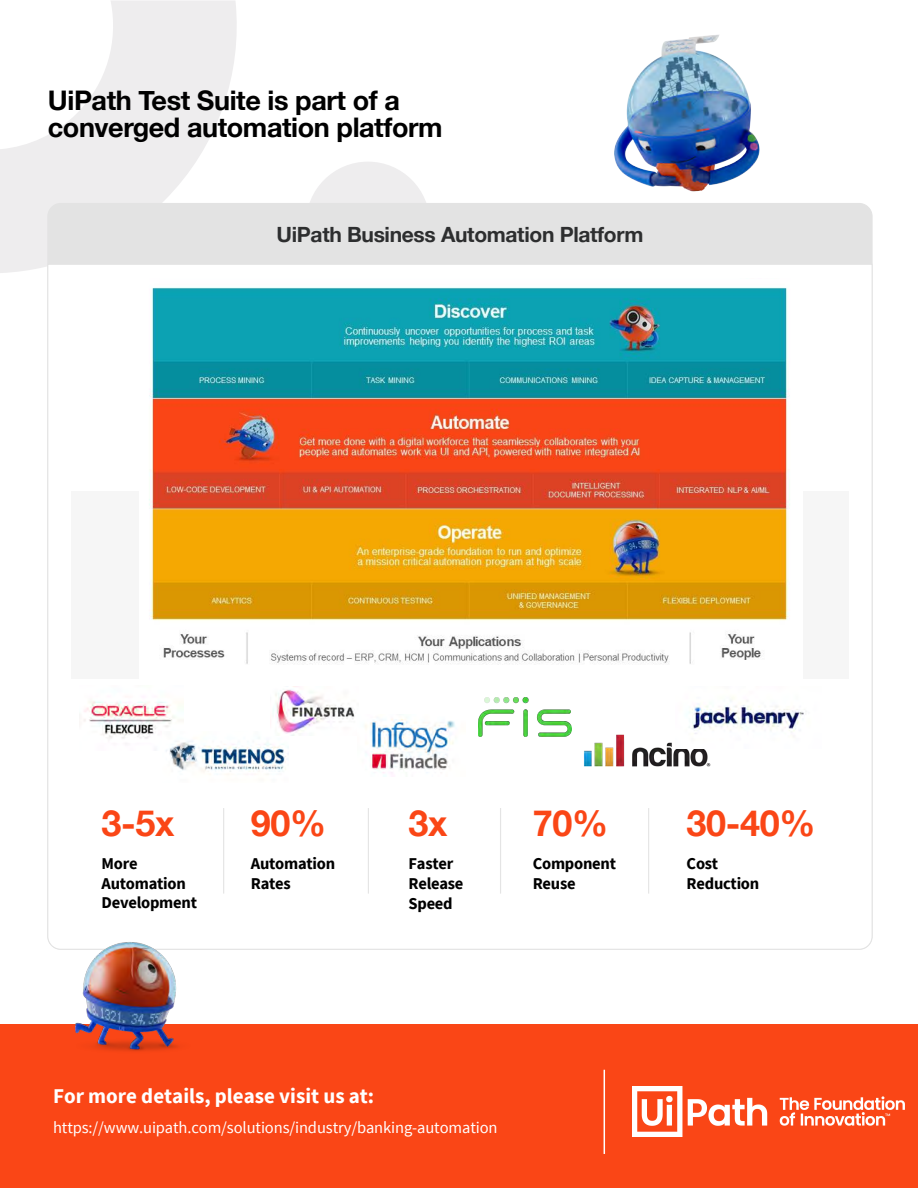
<style>
.page{position:relative;width:918px;height:1188px;background:#fff}
.page>*{position:absolute;margin:0;border:0;box-sizing:border-box;transform-origin:0 0}
.t1{font:700 36px "Helvetica Neue";letter-spacing:-.01em;color:#fa4616}
.t2{font:700 27px/27px "Helvetica Neue";letter-spacing:-.015em;color:#000}
.t3{font:700 21px "Helvetica Neue";letter-spacing:-.015em;color:#2d2e2f}
.t4{font:700 21px "Source Sans Pro";color:#fff}
.t5{font:700 16.5px/19.5px "Source Sans Pro";letter-spacing:-.015em;color:#000}
.t6{font:16.5px "Source Sans Pro";letter-spacing:-.005em;color:#fff}
.t7{font:700 16.5px "Source Sans Pro";letter-spacing:-.015em;color:#000}
</style>
<div class="page">
<div style="left:306px;top:162px;width:124px;height:124px;background:#eeedee;border-radius:50%"></div>
<svg style="left:0;top:0;width:237px;height:273px;fill:#eeedee"></svg>
<div style="left:48px;top:203px;width:824px;height:746px;background:#e3e3e3;border-radius:13px"></div>
<div style="left:47px;top:264px;width:826px;height:686px;background:#fff"></div>
<div style="left:71px;top:492px;width:778px;height:187px;background:#f6f6f6"></div>
<div style="left:0;top:1024px;width:918px;height:164px;background:#fa4616"></div>
<img style="left:47px;top:923px;width:199px;height:129px">
<hr style="left:223px;top:808px;width:1px;height:86px;background:#e4e4e4">
<hr style="left:368px;top:808px;width:1px;height:86px;background:#e4e4e4">
<hr style="left:500px;top:808px;width:1px;height:86px;background:#e4e4e4">
<hr style="left:648px;top:808px;width:1px;height:86px;background:#e4e4e4">
<hr style="left:604px;top:1070px;width:1px;height:84px;background:#fff">
<img style="left:614px;top:35px;width:259px;height:193px">
<img style="left:632px;top:1087px;width:273px;height:50px">
<img style="left:80px;top:685px;width:103px;height:65px">
<img style="left:163px;top:732px;width:126px;height:50px">
<img style="left:270px;top:687px;width:89px;height:48px">
<img style="left:357px;top:714px;width:109px;height:62px">
<img style="left:478px;top:698px;width:94px;height:39px">
<img style="left:580px;top:726px;width:131px;height:50px">
<img style="left:676px;top:687px;width:145px;height:62px">
<img style="left:139px;top:279px;width:664px;height:385px">
<h2 class="t2" style="left:48px;top:86px;width:396px">UiPath Test Suite is part of a converged automation platform</h2>
<p class="t3" style="left:277px;top:221px;width:368px">UiPath Business Automation Platform</p>
<h1 class="t1" style="left:102px;top:801px;width:74px">3-5x</h1>
<p class="t7" style="left:102px;top:853px;width:38px">More</p>
<p class="t5" style="left:102px;top:873px;width:97px">Automation<br>Development</p>
<h1 class="t1" style="left:251px;top:801px;width:77px">90%</h1>
<p class="t5" style="left:251px;top:854px;width:86px">Automation<br>Rates</p>
<h1 class="t1" style="left:409px;top:801px;width:40px">3x</h1>
<p class="t7" style="left:409px;top:853px;width:46px">Faster</p>
<p class="t5" style="left:409px;top:874px;width:56px">Release</p>
<p class="t7" style="left:409px;top:892px;width:46px">Speed</p>
<h1 class="t1" style="left:533px;top:801px;width:77px">70%</h1>
<h1 class="t1" style="left:687px;top:801px;width:130px">30-40%</h1>
<p class="t5" style="left:687px;top:854px;width:74px">Cost<br>Reduction</p>
<p class="t5" style="left:533px;top:854px;width:85px">Component<br>Reuse</p>
<p class="t4" style="left:53px;top:1082px;width:323px">For more details, please visit us at:</p>
<p class="t6" style="left:53px;top:1117px;width:446px">https://www.uipath.com/solutions/industry/banking-automation</p>
</div>
